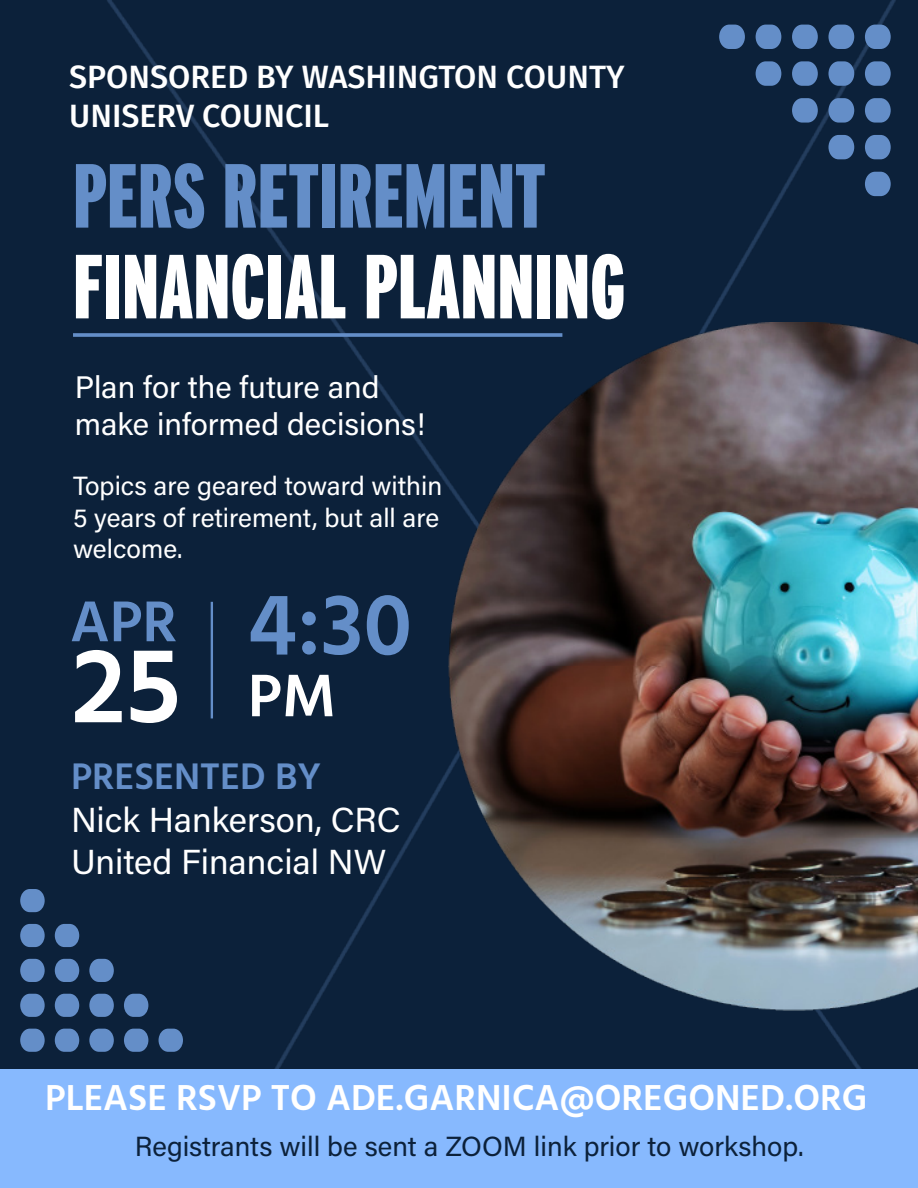
<style>
.page{position:relative;width:918px;height:1188px;background:#fff}
.page>*{position:absolute;margin:0;border:0;box-sizing:border-box;transform-origin:0 0}
.t1{font:600 109.2px "Hind";color:#fff}
.t2{font:900 90.75px "Interstate Compressed";color:#fff}
.t3{font:900 90.75px "Interstate Compressed";color:#648ec8}
.t4{font:600 89.25px "Hind";color:#648ec8}
.t5{font:600 37.95px "Hind";color:#648ec8}
.t6{font:600 37.05px "Hind";color:#fff}
.t7{font:34.8px/41.7px "Acumin Pro";color:#fff}
.t8{font:500 32.25px/38.7px "Fira Sans";color:#fff}
.t9{font:31.2px/37.3px "Acumin Pro";color:#fff}
.t10{font:27.75px "Acumin Pro";color:#0c213a}
.t11{font:26.4px/31.3px "Acumin Pro";color:#fff;text-align:justify}
.s1{font-size:58.95px}
.s2{font-size:61.5px}
</style>
<div class="page">
<div style="left:0;top:0;width:105px;height:1070px;background:#0c213a"></div>
<div style="left:105px;top:0;width:813px;height:1070px;background:#0c213a"></div>
<div style="left:183px;top:0;width:719px;height:1070px;background:#0c213a"></div>
<svg style="left:159px;top:1029px;width:24px;height:23px"></svg>
<svg style="left:124px;top:1029px;width:24px;height:23px"></svg>
<svg style="left:89px;top:1029px;width:25px;height:23px"></svg>
<svg style="left:55px;top:1029px;width:24px;height:23px"></svg>
<svg style="left:20px;top:1029px;width:25px;height:23px"></svg>
<svg style="left:124px;top:994px;width:24px;height:23px"></svg>
<svg style="left:89px;top:994px;width:25px;height:23px"></svg>
<svg style="left:55px;top:994px;width:24px;height:23px"></svg>
<svg style="left:20px;top:994px;width:25px;height:23px"></svg>
<svg style="left:89px;top:959px;width:25px;height:23px"></svg>
<svg style="left:55px;top:959px;width:24px;height:23px"></svg>
<svg style="left:20px;top:959px;width:25px;height:23px"></svg>
<svg style="left:55px;top:924px;width:24px;height:23px"></svg>
<svg style="left:20px;top:924px;width:25px;height:23px"></svg>
<svg style="left:20px;top:889px;width:25px;height:23px"></svg>
<svg style="left:719px;top:25px;width:26px;height:24px"></svg>
<svg style="left:756px;top:25px;width:25px;height:24px"></svg>
<svg style="left:792px;top:25px;width:26px;height:24px"></svg>
<svg style="left:828px;top:25px;width:26px;height:24px"></svg>
<svg style="left:865px;top:25px;width:26px;height:24px"></svg>
<svg style="left:756px;top:61px;width:25px;height:25px"></svg>
<svg style="left:792px;top:61px;width:26px;height:25px"></svg>
<svg style="left:828px;top:61px;width:26px;height:25px"></svg>
<svg style="left:865px;top:61px;width:26px;height:25px"></svg>
<svg style="left:792px;top:98px;width:26px;height:25px"></svg>
<svg style="left:828px;top:98px;width:26px;height:25px"></svg>
<svg style="left:865px;top:98px;width:26px;height:25px"></svg>
<svg style="left:828px;top:135px;width:26px;height:24px"></svg>
<svg style="left:865px;top:135px;width:26px;height:24px"></svg>
<svg style="left:865px;top:172px;width:26px;height:24px"></svg>
<svg style="left:73px;top:333px;width:375px;height:4px"></svg>
<hr style="left:211px;top:602px;width:2px;height:116px;background:#648ec8">
<div style="left:0;top:1070px;width:918px;height:118px;background:#87b9fe"></div>
<img style="left:448px;top:322px;width:470px;height:689px">
<p class="t8" style="left:69px;top:56px;width:557px">SPONSORED BY WASHINGTON COUNTY<br>UNISERV COUNCIL</p>
<h2 class="t3" style="left:73px;top:146px;width:474px">PERS RETIREMENT</h2>
<h2 class="t2" style="left:73px;top:237px;width:554px">FINANCIAL PLANNING</h2>
<p class="t9" style="left:75px;top:367px;width:352px">Plan for the future and make informed decisions!</p>
<p class="t11" style="left:73px;top:469px;width:371px">Topics are geared toward within 5 years of retirement, but all are welcome.</p>
<h3 class="t4" style="left:70px;top:563px;width:344px"><span class="s1">APR</span> 4:30</h3>
<h1 class="t1" style="left:71px;top:610px;width:266px">25 <span class="s2">PM</span></h1>
<h3 class="t5" style="left:71px;top:750px;width:252px">PRESENTED BY</h3>
<h3 class="t7" style="left:71px;top:798px;width:331px">Nick Hankerson, CRC<br>United Financial NW</h3>
<h3 class="t6" style="left:45px;top:1072px;width:824px">PLEASE RSVP TO ADE.GARNICA@OREGONED.ORG</h3>
<p class="t10" style="left:135px;top:1127px;width:670px">Registrants will be sent a ZOOM link prior to workshop.</p>
</div>
